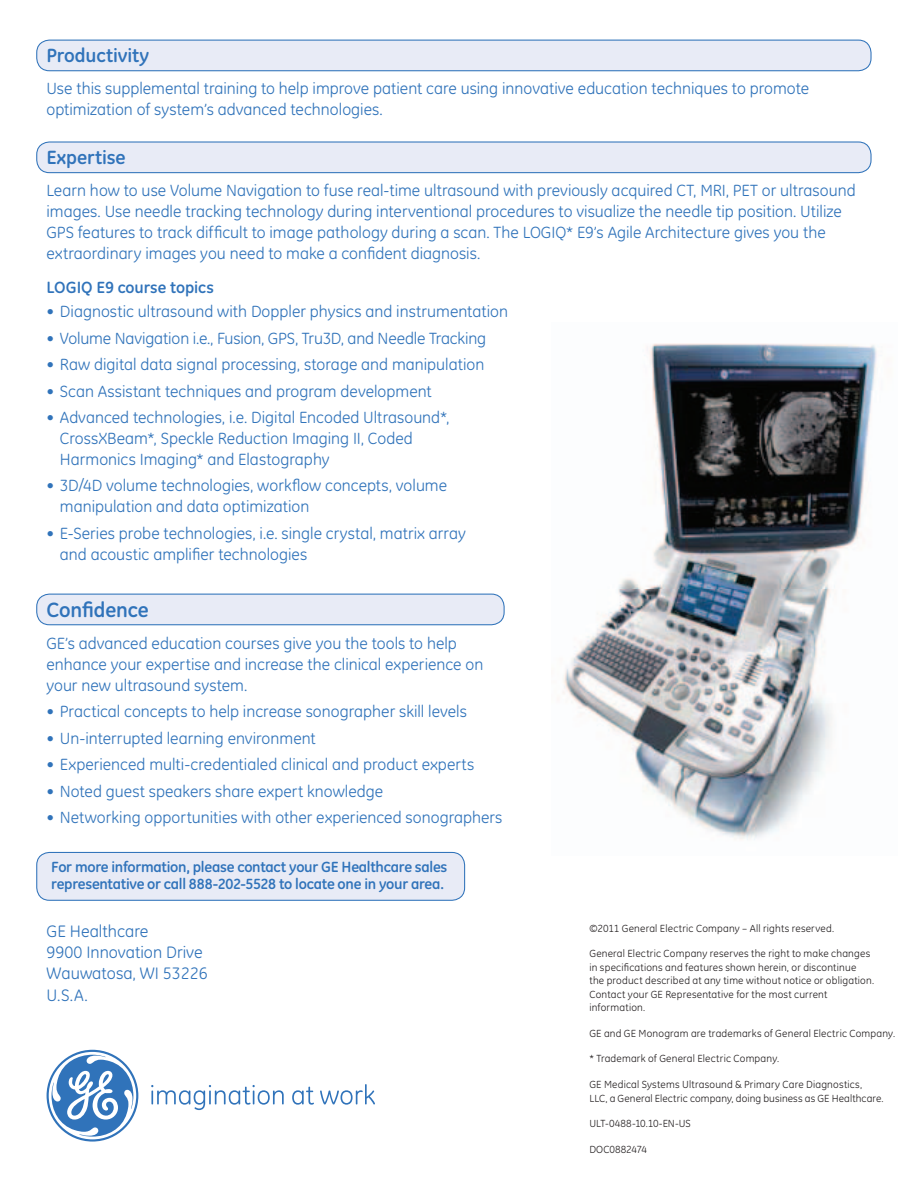
<style>
.page{position:relative;width:918px;height:1188px;background:#fff}
.page>*{position:absolute;margin:0;border:0;box-sizing:border-box;transform-origin:0 0}
.t1{font:700 21px "GE Inspira";letter-spacing:-.005em;color:#3073ba}
.t2{font:700 19.5px "GE Inspira";letter-spacing:-.005em;color:#3073ba}
.t3{font:16.95px/21.3px "GE Inspira";color:#3073ba}
.t4{font:16.5px/21px "GE Inspira";color:#3073ba}
.t5{font:700 16.5px "GE Inspira";color:#3073ba}
.t6{font:700 15px/17.2px "GE Inspira";letter-spacing:-.02em;color:#3073ba}
.t7{font:10.5px/13.5px "GE Inspira";letter-spacing:.015em;color:#231f20}
.t8{font:10.5px "GE Inspira";letter-spacing:-.005em;color:#231f20}
</style>
<div class="page">
<img style="left:563px;top:343px;width:314px;height:497px">
<svg style="left:151px;top:1085px;width:133px;height:25px"></svg>
<svg style="left:292px;top:1087px;width:22px;height:18px"></svg>
<svg style="left:320px;top:1084px;width:55px;height:21px"></svg>
<svg style="left:47px;top:1050px;width:91px;height:92px"></svg>
<div style="left:37px;top:40px;width:834px;height:31px;background:#e8ebf6;border-radius:13px"></div>
<div style="left:36px;top:40px;width:836px;height:31px;border:1px solid #3073ba;border-radius:13px"></div>
<div style="left:37px;top:142px;width:834px;height:31px;background:#e8ebf6;border-radius:13px"></div>
<div style="left:36px;top:141px;width:836px;height:32px;border:1px solid #3073ba;border-radius:13px"></div>
<div style="left:37px;top:594px;width:467px;height:31px;background:#e8ebf6;border-radius:13px"></div>
<div style="left:36px;top:594px;width:469px;height:31px;border:1px solid #3073ba;border-radius:13px"></div>
<div style="left:37px;top:852px;width:428px;height:48px;background:#e8ebf6;border-radius:13px"></div>
<div style="left:36px;top:852px;width:429px;height:49px;border:1px solid #3073ba;border-radius:13px"></div>
<p class="t2" style="left:46px;top:43px;width:104px">Productivity</p>
<p class="t4" style="left:46px;top:78px;width:764px">Use this supplemental training to help improve patient care using innovative education techniques to promote optimization of system’s advanced technologies.</p>
<p class="t2" style="left:46px;top:145px;width:81px">Expertise</p>
<p class="t4" style="left:46px;top:179px;width:811px">Learn how to use Volume Navigation to fuse real-time ultrasound with previously acquired CT, MRI, PET or ultrasound images. Use needle tracking technology during interventional procedures to visualize the needle tip position. Utilize GPS features to track difficult to image pathology during a scan. The LOGIQ* E9’s Agile Architecture gives you the extraordinary images you need to make a confident diagnosis.</p>
<p class="t5" style="left:46px;top:277px;width:169px">LOGIQ E9 course topics</p>
<p class="t4" style="left:46px;top:301px;width:463px">• Diagnostic ultrasound with Doppler physics and instrumentation</p>
<p class="t4" style="left:46px;top:328px;width:441px">• Volume Navigation i.e., Fusion, GPS, Tru3D, and Needle Tracking</p>
<p class="t4" style="left:46px;top:354px;width:439px">• Raw digital data signal processing, storage and manipulation</p>
<p class="t4" style="left:46px;top:380px;width:387px">• Scan Assistant techniques and program development</p>
<p class="t4" style="left:60px;top:407px;width:391px;text-indent:-13px">• Advanced technologies, i.e. Digital Encoded Ultrasound*,<br>CrossXBeam*, Speckle Reduction Imaging II, Coded<br>Harmonics Imaging* and Elastography</p>
<p class="t4" style="left:60px;top:475px;width:389px;text-indent:-13px">• 3D/4D volume technologies, workflow concepts, volume manipulation and data optimization</p>
<p class="t4" style="left:60px;top:523px;width:407px;text-indent:-13px">• E-Series probe technologies, i.e. single crystal, matrix array and acoustic amplifier technologies</p>
<p class="t1" style="left:46px;top:596px;width:104px">Confidence</p>
<p class="t4" style="left:46px;top:633px;width:438px">GE’s advanced education courses give you the tools to help enhance your expertise and increase the clinical experience on your new ultrasound system.</p>
<p class="t4" style="left:46px;top:701px;width:422px">• Practical concepts to help increase sonographer skill levels</p>
<p class="t4" style="left:46px;top:728px;width:271px">• Un-interrupted learning environment</p>
<p class="t4" style="left:46px;top:754px;width:430px">• Experienced multi-credentialed clinical and product experts</p>
<p class="t4" style="left:46px;top:780px;width:338px">• Noted guest speakers share expert knowledge</p>
<p class="t4" style="left:46px;top:807px;width:458px">• Networking opportunities with other experienced sonographers</p>
<p class="t6" style="left:51px;top:858px;width:398px">For more information, please contact your GE Healthcare sales representative or call 888-202-5528 to locate one in your area.</p>
<p class="t3" style="left:47px;top:920px;width:163px">GE Healthcare<br>9900 Innovation Drive<br>Wauwatosa, WI 53226<br>U.S.A.</p>
<p class="t7" style="left:589px;top:922px;width:246px">©2011 General Electric Company – All rights reserved.</p>
<p class="t7" style="left:589px;top:947px;width:286px">General Electric Company reserves the right to make changes in specifications and features shown herein, or discontinue<br>the product described at any time without notice or obligation.<br>Contact your GE Representative for the most current information.</p>
<p class="t7" style="left:589px;top:1027px;width:307px">GE and GE Monogram are trademarks of General Electric Company.</p>
<p class="t7" style="left:589px;top:1052px;width:191px">* Trademark of General Electric Company.</p>
<p class="t7" style="left:589px;top:1078px;width:296px">GE Medical Systems Ultrasound &amp; Primary Care Diagnostics,<br>LLC, a General Electric company, doing business as GE Healthcare.</p>
<p class="t8" style="left:589px;top:1117px;width:103px">ULT-0488-10.10-EN-US</p>
<p class="t7" style="left:589px;top:1142px;width:59px">DOC0882474</p>
</div>
